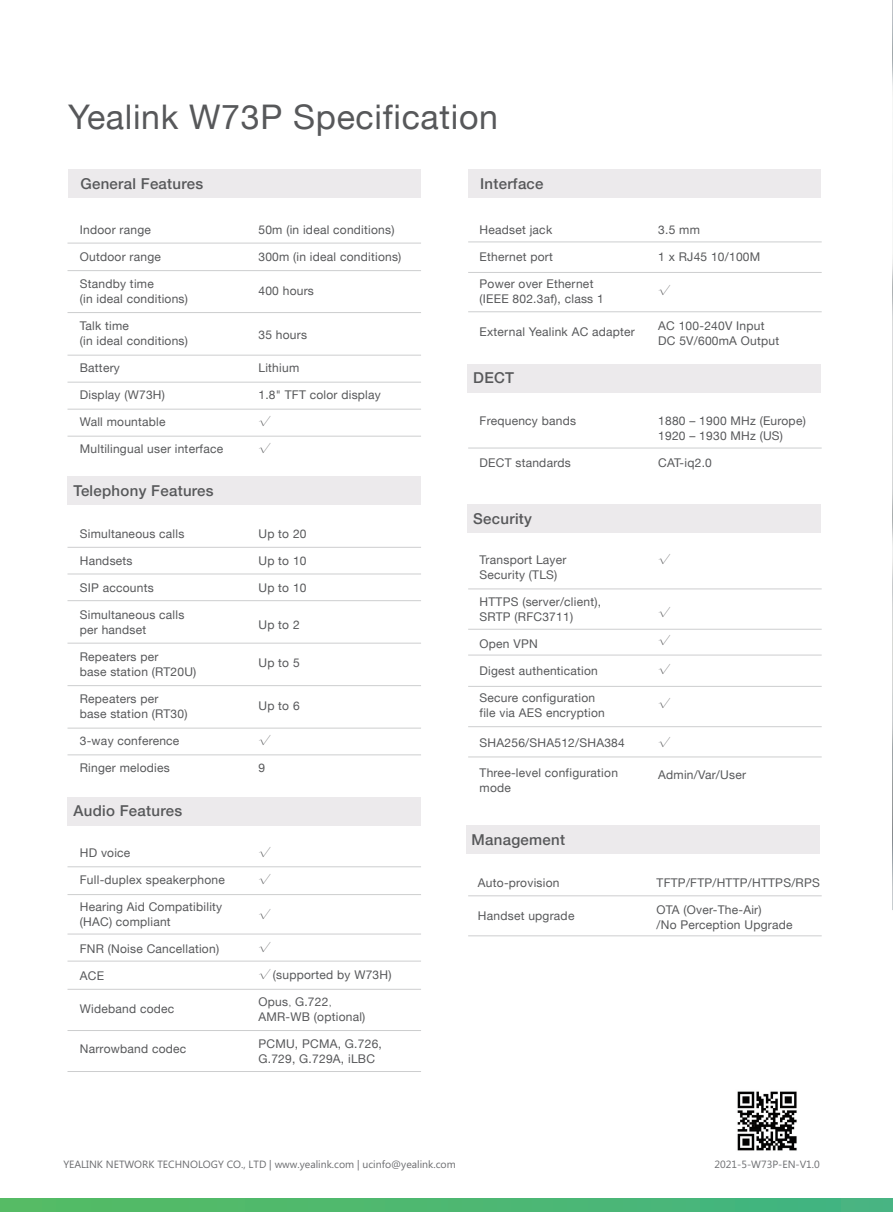
<style>
.page{position:relative;width:893px;height:1212px;background:#fff}
.page>*{position:absolute;margin:0;border:0;box-sizing:border-box;transform-origin:0 0}
.t1{font:33.9px "Helvetica Neue LT";letter-spacing:.02em;color:#57585a}
.t2{font:500 15px "Helvetica Neue LT";letter-spacing:.02em;color:#57585a}
.t3{font:12px/15px "Helvetica Neue LT";letter-spacing:.02em;color:#57585a}
.t4{font:300 12px "Adobe Song Std";color:#57585a}
.t5{font:10.5px "Microsoft Phags Pa";color:#6c6d70}
.s1{font-family:"Adobe Song Std";font-weight:300}
</style>
<div class="page">
<img style="left:892px;top:0;width:1px;height:1212px">
<img style="left:737px;top:1091px;width:60px;height:60px">
<svg style="left:0;top:1199px;width:893px;height:13px;background:#4cb772"></svg>
<div style="left:68px;top:170px;width:353px;height:28px;background:#eceaec"></div>
<div style="left:68px;top:476px;width:353px;height:29px;background:#eceaec"></div>
<div style="left:68px;top:797px;width:353px;height:29px;background:#eceaec"></div>
<div style="left:468px;top:170px;width:353px;height:28px;background:#eceaec"></div>
<div style="left:468px;top:364px;width:353px;height:28px;background:#eceaec"></div>
<div style="left:468px;top:504px;width:353px;height:29px;background:#eceaec"></div>
<div style="left:466px;top:825px;width:353px;height:29px;background:#eceaec"></div>
<hr style="left:68px;top:243px;width:353px;height:1px;background:#cdcecf">
<hr style="left:468px;top:242px;width:354px;height:1px;background:#cdcecf">
<hr style="left:468px;top:272px;width:354px;height:1px;background:#cdcecf">
<hr style="left:468px;top:311px;width:354px;height:1px;background:#cdcecf">
<hr style="left:468px;top:448px;width:354px;height:1px;background:#cdcecf">
<hr style="left:468px;top:589px;width:354px;height:1px;background:#cdcecf">
<hr style="left:468px;top:629px;width:354px;height:1px;background:#cdcecf">
<hr style="left:468px;top:655px;width:354px;height:1px;background:#cdcecf">
<hr style="left:468px;top:726px;width:354px;height:1px;background:#cdcecf">
<hr style="left:468px;top:757px;width:354px;height:1px;background:#cdcecf">
<hr style="left:468px;top:895px;width:354px;height:1px;background:#cdcecf">
<hr style="left:468px;top:935px;width:354px;height:1px;background:#cdcecf">
<hr style="left:468px;top:686px;width:354px;height:1px;background:#cdcecf">
<hr style="left:68px;top:270px;width:353px;height:1px;background:#cdcecf">
<hr style="left:68px;top:312px;width:353px;height:1px;background:#cdcecf">
<hr style="left:68px;top:355px;width:353px;height:1px;background:#cdcecf">
<hr style="left:68px;top:382px;width:353px;height:1px;background:#cdcecf">
<hr style="left:68px;top:409px;width:353px;height:1px;background:#cdcecf">
<hr style="left:68px;top:436px;width:353px;height:1px;background:#cdcecf">
<hr style="left:68px;top:547px;width:353px;height:1px;background:#cdcecf">
<hr style="left:68px;top:574px;width:353px;height:1px;background:#cdcecf">
<hr style="left:68px;top:600px;width:353px;height:1px;background:#cdcecf">
<hr style="left:68px;top:643px;width:353px;height:1px;background:#cdcecf">
<hr style="left:68px;top:685px;width:353px;height:1px;background:#cdcecf">
<hr style="left:68px;top:728px;width:353px;height:1px;background:#cdcecf">
<hr style="left:68px;top:754px;width:353px;height:1px;background:#cdcecf">
<hr style="left:68px;top:866px;width:353px;height:1px;background:#cdcecf">
<hr style="left:68px;top:894px;width:353px;height:1px;background:#cdcecf">
<hr style="left:68px;top:934px;width:353px;height:1px;background:#cdcecf">
<hr style="left:68px;top:961px;width:353px;height:1px;background:#cdcecf">
<hr style="left:68px;top:989px;width:353px;height:1px;background:#cdcecf">
<hr style="left:68px;top:1030px;width:353px;height:1px;background:#cdcecf">
<hr style="left:68px;top:1071px;width:353px;height:1px;background:#cdcecf">
<h1 class="t1" style="left:68px;top:96px;width:431px">Yealink W73P Specification</h1>
<p class="t2" style="left:80px;top:175px;width:124px">General Features</p>
<p class="t3" style="left:80px;top:222px;width:73px">Indoor range</p>
<p class="t3" style="left:80px;top:249px;width:83px">Outdoor range</p>
<p class="t3" style="left:80px;top:276px;width:110px">Standby time<br>(in ideal conditions)</p>
<p class="t3" style="left:80px;top:318px;width:110px">Talk time<br>(in ideal conditions)</p>
<p class="t3" style="left:80px;top:360px;width:42px">Battery</p>
<p class="t3" style="left:80px;top:387px;width:87px">Display (W73H)</p>
<p class="t3" style="left:80px;top:414px;width:87px">Wall mountable</p>
<p class="t3" style="left:80px;top:441px;width:145px">Multilingual user interface</p>
<p class="t2" style="left:73px;top:481px;width:142px">Telephony Features</p>
<p class="t3" style="left:80px;top:526px;width:106px">Simultaneous calls</p>
<p class="t3" style="left:80px;top:553px;width:54px">Handsets</p>
<p class="t3" style="left:80px;top:580px;width:75px">SIP accounts</p>
<p class="t3" style="left:80px;top:607px;width:106px">Simultaneous calls per handset</p>
<p class="t3" style="left:80px;top:649px;width:118px">Repeaters per<br>base station (RT20U)</p>
<p class="t3" style="left:80px;top:691px;width:109px">Repeaters per base station (RT30)</p>
<p class="t3" style="left:80px;top:733px;width:101px">3-way conference</p>
<p class="t3" style="left:80px;top:760px;width:92px">Ringer melodies</p>
<p class="t2" style="left:73px;top:802px;width:110px">Audio Features</p>
<p class="t3" style="left:80px;top:845px;width:52px">HD voice</p>
<p class="t3" style="left:80px;top:872px;width:147px">Full-duplex speakerphone</p>
<p class="t3" style="left:80px;top:899px;width:144px">Hearing Aid Compatibility (HAC) compliant</p>
<p class="t3" style="left:80px;top:941px;width:141px">FNR (Noise Cancellation)</p>
<p class="t3" style="left:80px;top:968px;width:26px">ACE</p>
<p class="t3" style="left:80px;top:1001px;width:96px">Wideband codec</p>
<p class="t3" style="left:80px;top:1041px;width:108px">Narrowband codec</p>
<p class="t3" style="left:258px;top:222px;width:138px">50m (in ideal conditions)</p>
<p class="t3" style="left:258px;top:249px;width:144px">300m (in ideal conditions)</p>
<p class="t3" style="left:258px;top:283px;width:57px">400 hours</p>
<p class="t3" style="left:258px;top:327px;width:50px">35 hours</p>
<p class="t3" style="left:258px;top:360px;width:42px">Lithium</p>
<p class="t3" style="left:258px;top:387px;width:124px">1.8" TFT color display</p>
<p class="t4" style="left:258px;top:415px;width:13px">√</p>
<p class="t4" style="left:258px;top:442px;width:13px">√</p>
<p class="t3" style="left:258px;top:526px;width:50px">Up to 20</p>
<p class="t3" style="left:258px;top:553px;width:50px">Up to 10</p>
<p class="t3" style="left:258px;top:580px;width:50px">Up to 10</p>
<p class="t3" style="left:258px;top:617px;width:43px">Up to 2</p>
<p class="t3" style="left:258px;top:655px;width:43px">Up to 5</p>
<p class="t3" style="left:258px;top:698px;width:43px">Up to 6</p>
<p class="t4" style="left:258px;top:734px;width:13px">√</p>
<p class="t3" style="left:258px;top:760px;width:8px">9</p>
<p class="t4" style="left:258px;top:846px;width:13px">√</p>
<p class="t4" style="left:258px;top:873px;width:13px">√</p>
<p class="t4" style="left:258px;top:908px;width:13px">√</p>
<p class="t4" style="left:258px;top:941px;width:13px">√</p>
<p class="t3" style="left:258px;top:967px;width:135px"><span class="s1">√</span> (supported by W73H)</p>
<p class="t3" style="left:258px;top:994px;width:108px">Opus<span class="s1">,</span> G.722<span class="s1">,<br></span>AMR-WB (optional)</p>
<p class="t3" style="left:258px;top:1036px;width:125px">PCMU, PCMA, G.726,<br>G.729, G.729A, iLBC</p>
<p class="t2" style="left:480px;top:175px;width:65px">Interface</p>
<p class="t3" style="left:480px;top:222px;width:74px">Headset jack</p>
<p class="t3" style="left:480px;top:249px;width:75px">Ethernet port</p>
<p class="t3" style="left:480px;top:276px;width:126px">Power over Ethernet (IEEE 802.3af), class 1</p>
<p class="t3" style="left:480px;top:324px;width:157px">External Yealink AC adapter</p>
<p class="t2" style="left:473px;top:369px;width:42px">DECT</p>
<p class="t3" style="left:480px;top:413px;width:98px">Frequency bands</p>
<p class="t3" style="left:480px;top:455px;width:93px">DECT standards</p>
<p class="t2" style="left:473px;top:509px;width:60px">Security</p>
<p class="t3" style="left:480px;top:552px;width:88px">Transport Layer<br>Security (TLS)</p>
<p class="t3" style="left:480px;top:594px;width:123px">HTTPS (server/client),<br>SRTP (RFC3711)</p>
<p class="t3" style="left:480px;top:636px;width:60px">Open VPN</p>
<p class="t3" style="left:480px;top:663px;width:120px">Digest authentication</p>
<p class="t3" style="left:480px;top:690px;width:127px">Secure configuration file via AES encryption</p>
<p class="t3" style="left:480px;top:735px;width:147px">SHA256/SHA512/SHA384</p>
<p class="t3" style="left:480px;top:765px;width:140px">Three-level configuration mode</p>
<p class="t2" style="left:472px;top:830px;width:95px">Management</p>
<p class="t3" style="left:478px;top:875px;width:83px">Auto-provision</p>
<p class="t3" style="left:478px;top:908px;width:98px">Handset upgrade</p>
<p class="t3" style="left:658px;top:222px;width:43px">3.5 mm</p>
<p class="t3" style="left:658px;top:249px;width:104px">1 x RJ45 10/100M</p>
<p class="t4" style="left:658px;top:284px;width:13px">√</p>
<p class="t3" style="left:658px;top:318px;width:123px">AC 100-240V Input<br>DC 5V/600mA Output</p>
<p class="t3" style="left:658px;top:413px;width:149px">1880 – 1900 MHz (Europe)<br>1920 – 1930 MHz (US)</p>
<p class="t3" style="left:658px;top:455px;width:55px">CAT-iq2.0</p>
<p class="t4" style="left:658px;top:553px;width:13px">√</p>
<p class="t4" style="left:658px;top:606px;width:13px">√</p>
<p class="t4" style="left:658px;top:634px;width:13px">√</p>
<p class="t4" style="left:658px;top:663px;width:13px">√</p>
<p class="t4" style="left:658px;top:697px;width:13px">√</p>
<p class="t4" style="left:658px;top:736px;width:13px">√</p>
<p class="t3" style="left:658px;top:767px;width:89px">Admin/Var/User</p>
<p class="t3" style="left:657px;top:875px;width:165px">TFTP/FTP/HTTP/HTTPS/RPS</p>
<p class="t3" style="left:657px;top:902px;width:137px">OTA (Over-The-Air)<br>/No Perception Upgrade</p>
<p class="t5" style="left:63px;top:1156px;width:394px">YEALINK NETWORK TECHNOLOGY CO., LTD | www.yealink.com | ucinfo@yealink.com</p>
<p class="t5" style="left:714px;top:1156px;width:107px">2021-5-W73P-EN-V1.0</p>
</div>
